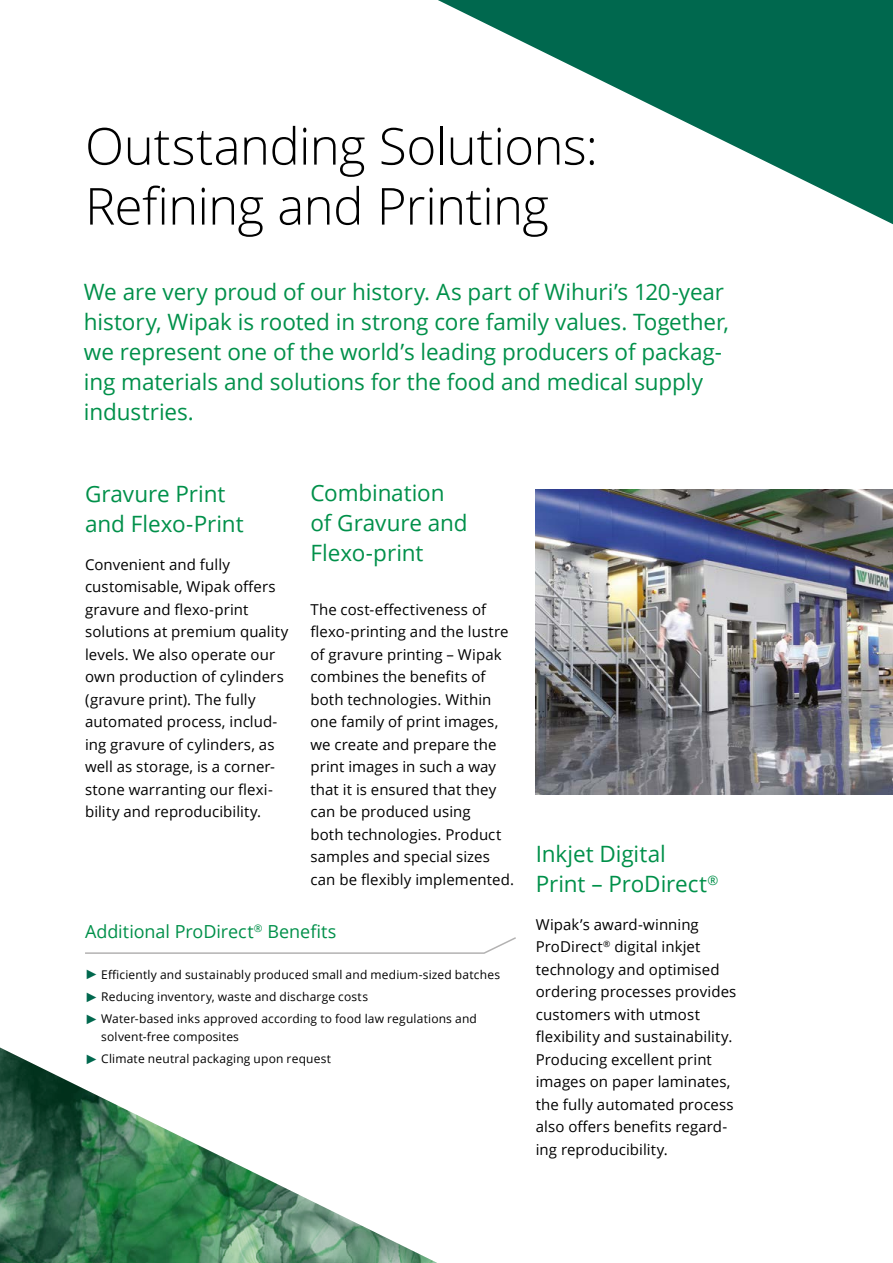
<style>
.page{position:relative;width:893px;height:1263px;background:#fff}
.page>*{position:absolute;margin:0;border:0;box-sizing:border-box;transform-origin:0 0}
.t1{font:300 51px/60px "Open Sans";letter-spacing:-.01em;color:#000}
.t2{font:22.5px/30px "Open Sans";letter-spacing:-.005em;color:#00904a}
.t3{font:18px "Open Sans";letter-spacing:-.005em;color:#00904a}
.t4{font:15px/22.5px "Open Sans";letter-spacing:.005em;color:#000}
.t5{font:12px/18px "Open Sans";letter-spacing:.015em;color:#000}
.s1{color:#00684e}
</style>
<div class="page">
<svg style="left:85px;top:937px;width:431px;height:17px"></svg>
<img style="left:536px;top:489px;width:357px;height:306px">
<svg style="left:438px;top:0;width:455px;height:224px"></svg>
<img style="left:0;top:1047px;width:437px;height:216px">
<h1 class="t1" style="left:85px;top:115px;width:514px">Outstanding Solutions:<br>Refining and Printing</h1>
<p class="t2" style="left:84px;top:276px;width:647px">We are very proud of our history. As part of Wihuri’s 120-year history, Wipak is rooted in strong core family values. Together, we represent one of the world’s leading producers of packag&shy;ing materials and solutions for the food and medical supply industries.</p>
<h2 class="t2" style="left:85px;top:478px;width:160px">Gravure Print and Flexo-Print</h2>
<p class="t4" style="left:85px;top:553px;width:205px">Convenient and fully customisable, Wipak offers gravure and flexo-print solutions at premium quality levels. We also operate our own production of cylinders (gravure print). The fully automated process, includ&shy;ing gravure of cylinders, as well as storage, is a corner&shy;stone warranting our flexi&shy;bility and reproducibility.</p>
<h2 class="t2" style="left:310px;top:478px;width:159px">Combination of Gravure and<br>Flexo-print</h2>
<p class="t4" style="left:310px;top:598px;width:205px">The cost-effectiveness of flexo-printing and the lustre of gravure printing – Wipak combines the benefits of both technologies. Within one family of print images, we create and prepare the print images in such a way that it is ensured that they can be produced using<br>both technologies. Product samples and special sizes can be flexibly implemented.</p>
<p class="t3" style="left:85px;top:919px;width:253px">Additional ProDirect<sup>®</sup> Benefits</p>
<p class="t5" style="left:85px;top:965px;width:416px"><span class="s1">✓</span> Efficiently and sustainably produced small and medium-sized batches</p>
<p class="t5" style="left:85px;top:987px;width:284px"><span class="s1">✓</span> Reducing inventory, waste and discharge costs</p>
<p class="t5" style="left:101px;top:1009px;width:377px;text-indent:-16px"><span class="s1">✓</span> Water-based inks approved according to food law regulations and solvent-free composites</p>
<p class="t5" style="left:85px;top:1050px;width:248px"><span class="s1">✓</span> Climate neutral packaging upon request</p>
<h2 class="t2" style="left:536px;top:838px;width:184px">Inkjet Digital<br>Print – ProDirect<sup>®</sup></h2>
<p class="t4" style="left:536px;top:913px;width:202px">Wipak’s award-winning<br>ProDirect<sup>®</sup> digital inkjet technology and optimised ordering processes provides customers with utmost flexibility and sustainability.<br>Producing excellent print images on paper laminates, the fully automated process also offers benefits regard&shy;ing reproducibility.</p>
</div>
